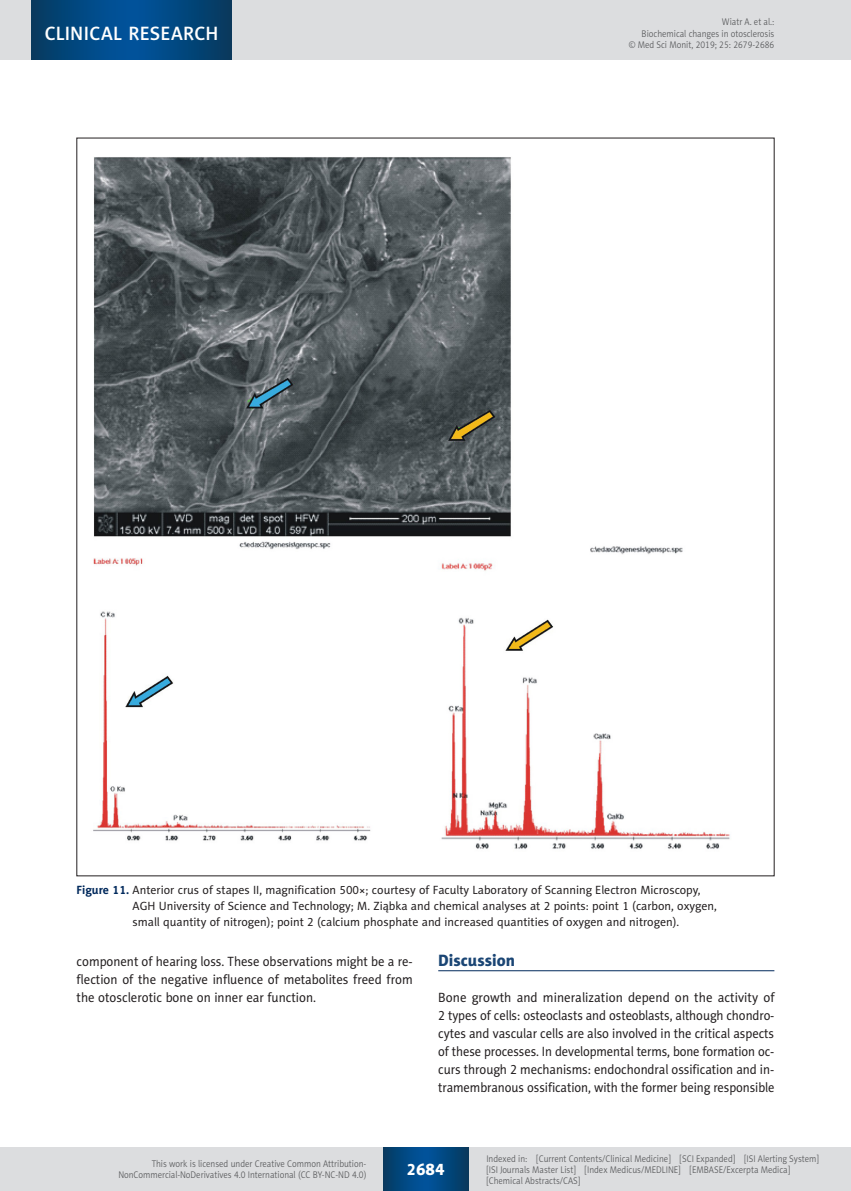
<style>
.page{position:relative;width:851px;height:1191px;background:#fff}
.page>*{position:absolute;margin:0;border:0;box-sizing:border-box;transform-origin:0 0}
.t1{font:19.5px "Naomi Sans EFN Medium";letter-spacing:.015em;color:#fff}
.MSM_Headline_1{font:16.5px "Naomi Sans EFN Heavy";color:#1a4574}
.t2{font:16.5px "Naomi Sans EFN Heavy";color:#fff}
.MSM_Body{font:13.5px/18px "Naomi Sans EFN";letter-spacing:-.005em;color:#231f20;text-align:justify;scale:.96 1}
.MSM_Body-2{font:13.5px/18px "Naomi Sans EFN";letter-spacing:-.005em;color:#231f20;text-align:justify;scale:.95 1}
.MSM_Rycina_tytul{font:12px/15.8px "Naomi Sans EFN";color:#231f20}
.t3{font:9.75px/11.2px "Naomi Sans EFN Light";color:#57585a;text-align:right;scale:.9 1}
.s1{font-weight:700;color:#00295c}
</style>
<div class="page">
<hr style="left:438px;top:970px;width:336px;height:1px;background:#00295c">
<img style="left:93px;top:157px;width:637px;height:692px">
<div style="left:0;top:1148px;width:850px;height:43px;background:#dcdddf"></div>
<svg style="left:383px;top:1147px;width:85px;height:43px;background:#02477e"></svg>
<div style="left:0;top:0;width:850px;height:60px;background:#dcdddf"></div>
<hr style="left:850px;top:0;width:1px;height:60px;background:#dcdddf">
<svg style="left:32px;top:0;width:200px;height:60px;background:#02477e"></svg>
<h1 class="t1" style="left:45px;top:22px;width:175px">CLINICAL RESEARCH</h1>
<p class="t3" style="left:628px;top:16px;width:163px">Wiatr A. et al.:<br>Biochemical changes in otosclerosis<br>© Med Sci Monit, 2019; 25: 2679-2686</p>
<p class="MSM_Rycina_tytul" style="left:133px;top:882px;width:585px;text-indent:-56px"><span class="s1">Figure 11.</span> Anterior crus of stapes II, magnification 500×; courtesy of Faculty Laboratory of Scanning Electron Microscopy,<br>AGH University of Science and Technology; M. Ziąbka and chemical analyses at 2 points: point 1 (carbon, oxygen, small quantity of nitrogen); point 2 (calcium phosphate and increased quantities of oxygen and nitrogen).</p>
<p class="MSM_Body-2" style="left:77px;top:952px;width:355px">component of hearing loss. These observations might be a re&shy;flection of the negative influence of metabolites freed from the otosclerotic bone on inner ear function.</p>
<p class="MSM_Headline_1" style="left:438px;top:950px;width:78px">Discussion</p>
<p class="MSM_Body" style="left:438px;top:988px;width:352px">Bone growth and mineralization depend on the activity of 2 types of cells: osteoclasts and osteoblasts, although chondro&shy;cytes and vascular cells are also involved in the critical aspects of these processes. In developmental terms, bone formation oc&shy;curs through 2 mechanisms: endochondral ossification and in&shy;tramembranous ossification, with the former being responsible</p>
<p class="t3" style="left:118px;top:1158px;width:277px">This work is licensed under Creative Common Attribution-<br>NonCommercial-NoDerivatives 4.0 International (CC BY-NC-ND 4.0)</p>
<h2 class="t2" style="left:406px;top:1159px;width:40px">2684</h2>
<p class="t3" style="left:486px;top:1152px;width:371px;text-align:left">Indexed in: [Current Contents/Clinical Medicine] [SCI Expanded] [ISI Alerting System] [ISI Journals Master List] [Index Medicus/MEDLINE] [EMBASE/Excerpta Medica] [Chemical Abstracts/CAS]</p>
</div>
